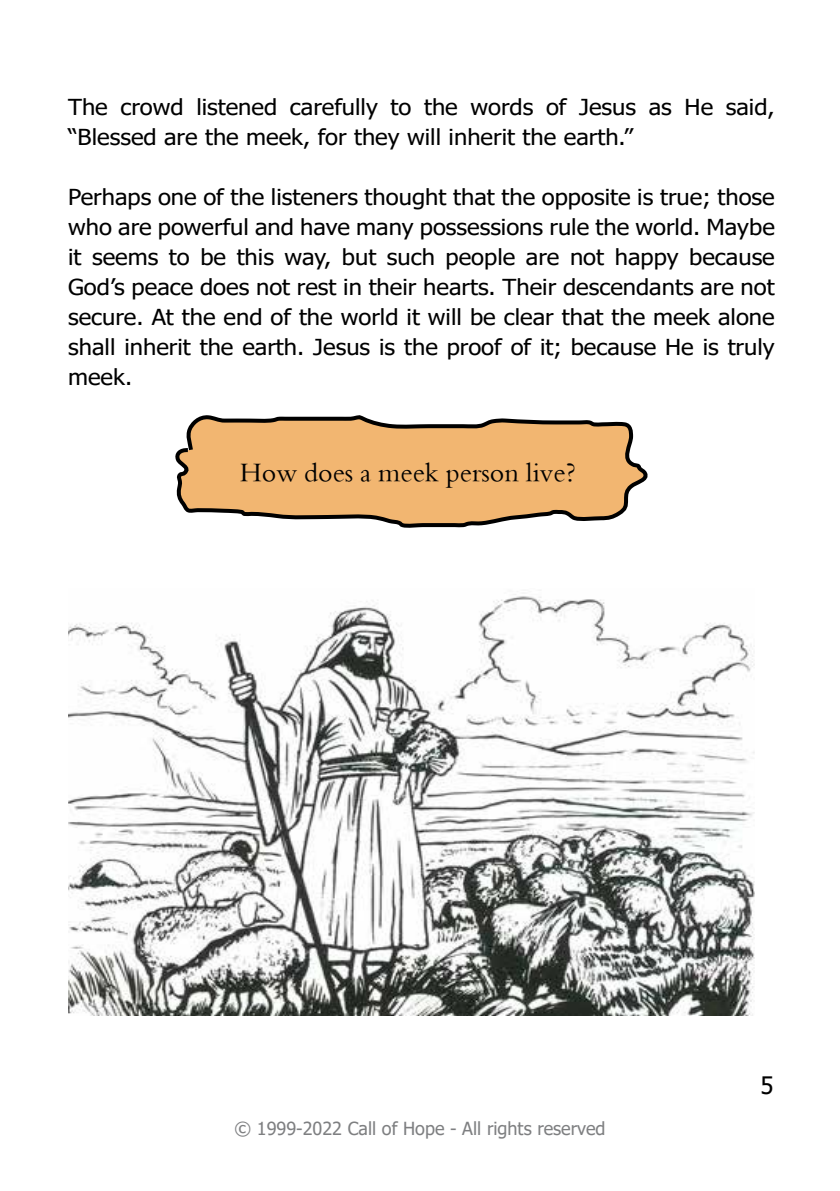
<style>
.page{position:relative;width:840px;height:1191px;background:#fff}
.page>*{position:absolute;margin:0;border:0;box-sizing:border-box;transform-origin:0 0}
.t1{font:28px "Traditional Arabic";color:#000}
.t2{font:24px "Tahoma";color:#000}
.t3{font:22px/30px "Tahoma";color:#000;scale:1.08 1}
.t4{font:18px "Tahoma";color:#7e7f81}
</style>
<div class="page">
<img style="left:68px;top:594px;width:686px;height:421px">
<svg style="left:175px;top:415px;width:473px;height:113px"></svg>
<p class="t3" style="left:68px;top:93px;width:655px">The crowd listened carefully to the words of Jesus as He said, “Blessed are the meek, for they will inherit the earth.”</p>
<p class="t3" style="left:68px;top:183px;width:655px;text-align:justify">Perhaps one of the listeners thought that the opposite is true; those who are powerful and have many possessions rule the world. Maybe it seems to be this way, but such people are not happy because God’s peace does not rest in their hearts. Their descendants are not secure. At the end of the world it will be clear that the meek alone shall inherit the earth. Jesus is the proof of it; because He is truly meek.</p>
<p class="t1" style="left:239px;top:455px;width:337px">How does a meek person live?</p>
<p class="t4" style="left:234px;top:1116px;width:372px">© 1999-2022 Call of Hope - All rights reserved</p>
<p class="t2" style="left:760px;top:1069px;width:15px">5</p>
</div>
